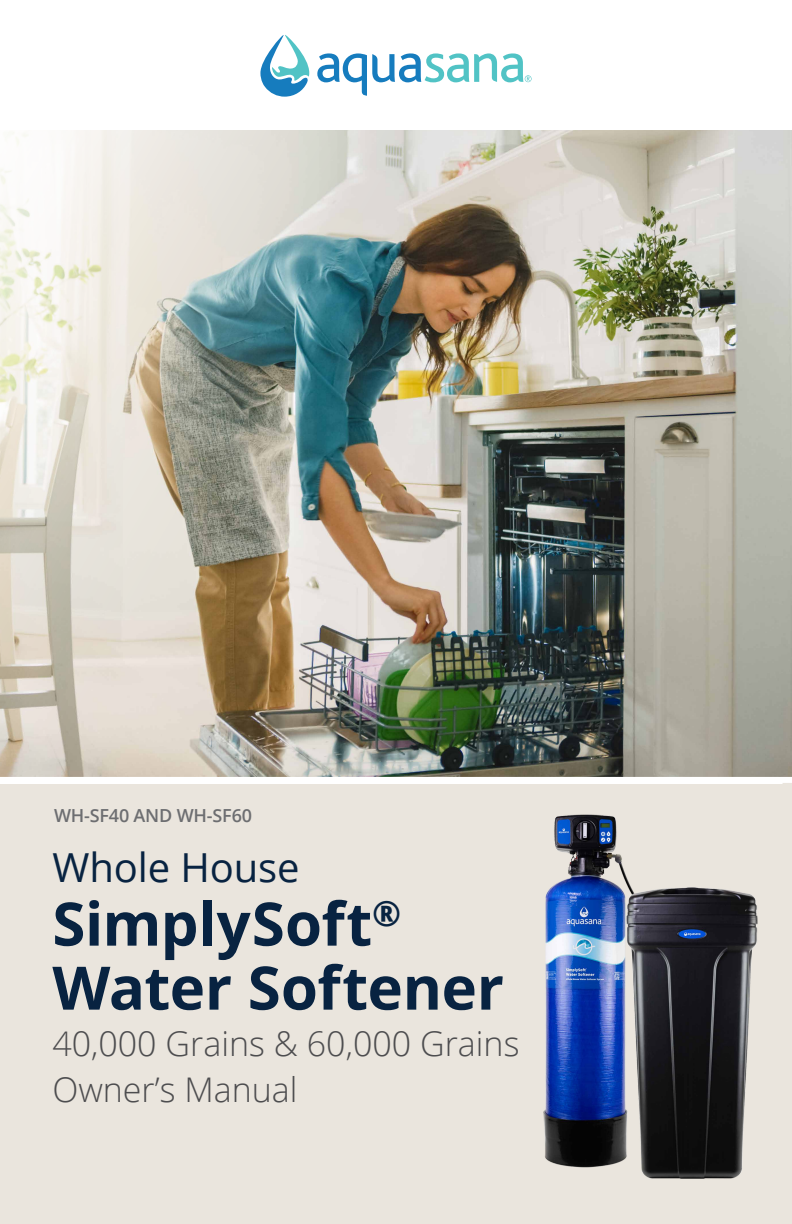
<style>
.page{position:relative;width:792px;height:1224px;background:#fff}
.page>*{position:absolute;margin:0;border:0;box-sizing:border-box;transform-origin:0 0}
.t1{font:700 60px/64px "Open Sans";letter-spacing:-.005em;color:#082341}
.t2{font:40px "Open Sans";letter-spacing:-.005em;color:#082341}
.t3{font:300 34px/46px "Open Sans";color:#4d4d4f}
.t4{font:600 18px "Open Sans";letter-spacing:-.01em;color:#6d6e71}
</style>
<div class="page">
<svg style="left:260px;top:35px;width:49px;height:62px"></svg>
<svg style="left:317px;top:53px;width:215px;height:43px"></svg>
<div style="left:0;top:783px;width:792px;height:441px;background:#eae5dd"></div>
<img style="left:0;top:130px;width:792px;height:647px">
<div style="left:0;top:778px;width:783px;height:6px;background:#fff"></div>
<img style="left:543px;top:814px;width:215px;height:365px">
<p class="t4" style="left:54px;top:803px;width:200px">WH-SF40 AND WH-SF60</p>
<p class="t2" style="left:52px;top:840px;width:249px">Whole House</p>
<h1 class="t1" style="left:52px;top:890px;width:453px">SimplySoft<sup>®<br></sup>Water Softener</h1>
<p class="t3" style="left:52px;top:1019px;width:469px">40,000 Grains &amp; 60,000 Grains<br>Owner’s Manual</p>
</div>
